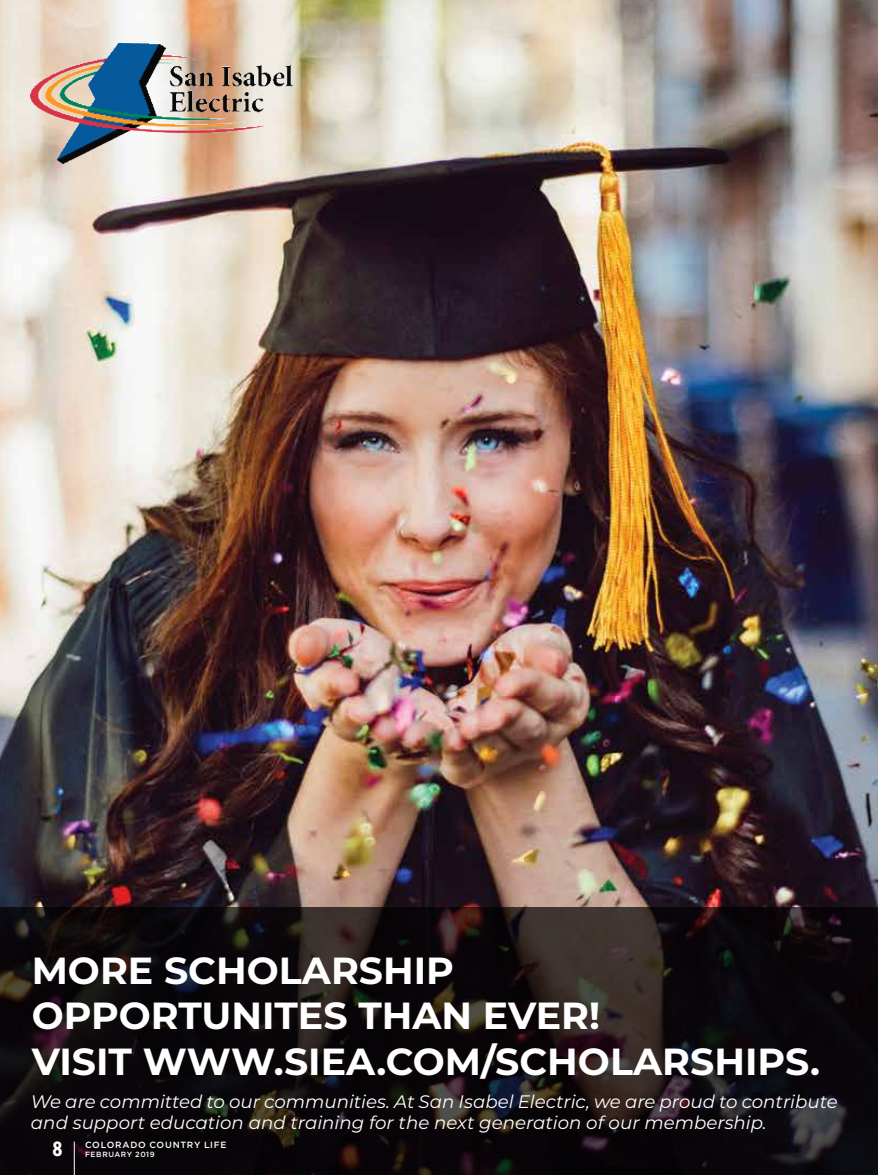
<style>
.page{position:relative;width:878px;height:1175px;background:#fff}
.page>*{position:absolute;margin:0;border:0;box-sizing:border-box;transform-origin:0 0}
.t1{font:700 37.65px/45.3px "Montserrat";color:#fff}
.t2{font:700 condensed 22.5px "Agenda";color:#fff}
.t3{font:italic 18.15px/21.8px "Montserrat";color:#fff}
.t4{font:500 9px "Gotham HTF";letter-spacing:.075em;color:#fff}
.t5{font:500 7.5px "Gotham HTF";letter-spacing:.08em;color:#fff}
</style>
<div class="page">
<img style="left:0;top:0;width:878px;height:907px">
<svg style="left:0;top:907px;width:878px;height:267px;background:#130e10"></svg>
<img style="left:31px;top:44px;width:262px;height:119px">
<hr style="left:74px;top:1141px;width:1px;height:33px;background:#fff">
<h1 class="t1" style="left:32px;top:946px;width:789px">MORE SCHOLARSHIP<br>OPPORTUNITES THAN EVER!<br>VISIT WWW.SIEA.COM/SCHOLARSHIPS.</h1>
<p class="t3" style="left:31px;top:1089px;width:808px">We are committed to our communities. At San Isabel Electric, we are proud to contribute and support education and training for the next generation of our membership.</p>
<p class="t2" style="left:52px;top:1136px;width:12px">8</p>
<p class="t5" style="left:85px;top:1150px;width:71px">FEBRUARY 2019</p>
<p class="t4" style="left:85px;top:1140px;width:143px">COLORADO COUNTRY LIFE</p>
</div>
